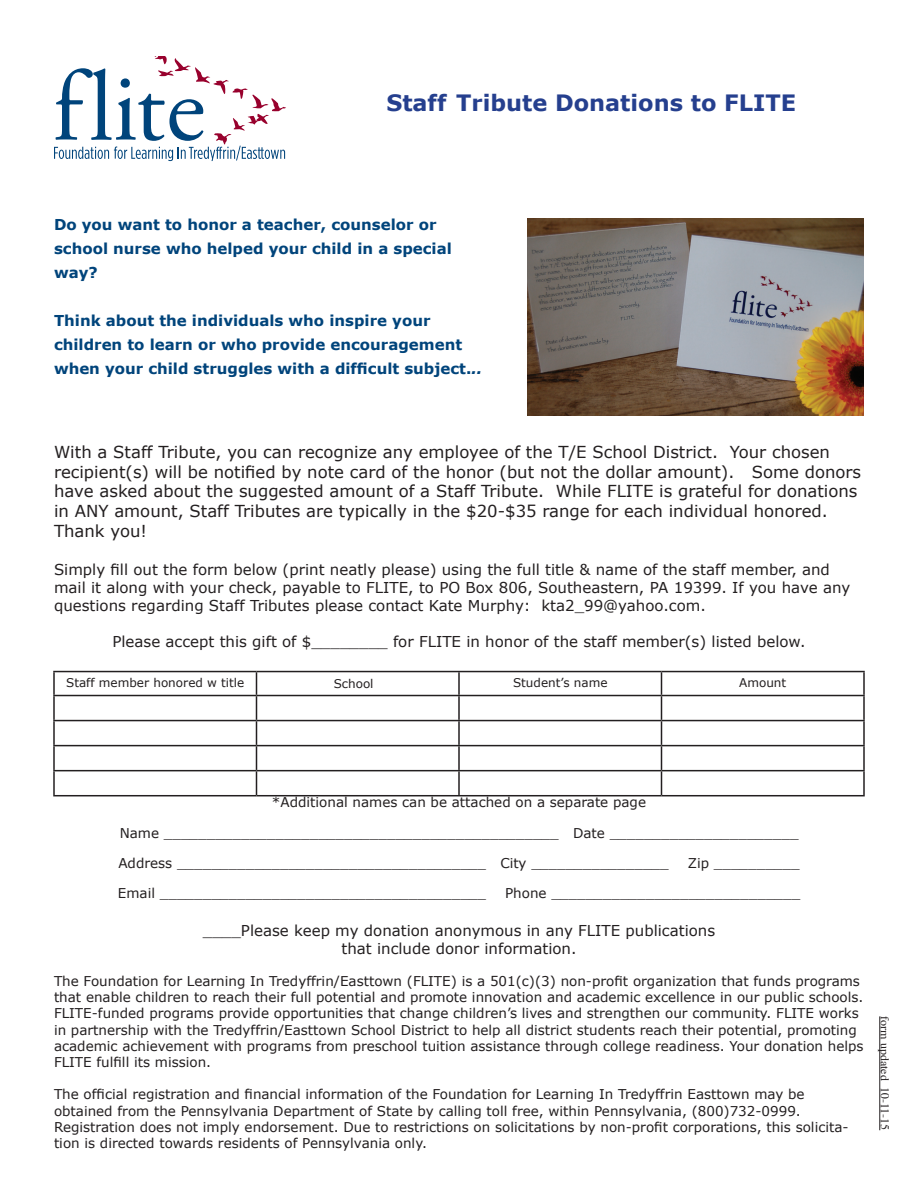
<style>
.page{position:relative;width:918px;height:1188px;background:#fff}
.page>*{position:absolute;margin:0;border:0;box-sizing:border-box;transform-origin:0 0}
.t1{font:700 22.5px "Verdana";color:#253f8e}
.t2{font:16.5px/19.8px "Verdana";color:#231f20}
.t3{font:15px/18px "Verdana";color:#231f20}
.t4{font:700 15px/24px "Verdana";color:#00447b}
.t5{font:13.5px/16.2px "Verdana";color:#231f20}
.t6{font:12px "Verdana";color:#231f20}
.t7{font:12px "Times";color:#231f20}
.s1{font-style:italic}
</style>
<div class="page">
<hr style="left:458px;top:672px;width:2px;height:23px;background:#231f20">
<hr style="left:53px;top:695px;width:203px;height:1px;background:#231f20">
<hr style="left:256px;top:695px;width:203px;height:1px;background:#231f20">
<hr style="left:459px;top:695px;width:203px;height:1px;background:#231f20">
<hr style="left:458px;top:696px;width:2px;height:24px;background:#231f20">
<hr style="left:662px;top:695px;width:203px;height:1px;background:#231f20">
<hr style="left:53px;top:720px;width:203px;height:1px;background:#231f20">
<hr style="left:256px;top:720px;width:203px;height:1px;background:#231f20">
<hr style="left:459px;top:720px;width:203px;height:1px;background:#231f20">
<hr style="left:458px;top:721px;width:2px;height:24px;background:#231f20">
<hr style="left:662px;top:720px;width:203px;height:1px;background:#231f20">
<hr style="left:53px;top:745px;width:203px;height:1px;background:#231f20">
<hr style="left:256px;top:745px;width:203px;height:1px;background:#231f20">
<svg style="left:256px;top:672px;width:1px;height:123px"></svg>
<hr style="left:459px;top:745px;width:203px;height:1px;background:#231f20">
<hr style="left:458px;top:746px;width:2px;height:24px;background:#231f20">
<hr style="left:662px;top:745px;width:203px;height:1px;background:#231f20">
<hr style="left:458px;top:771px;width:2px;height:24px;background:#231f20">
<hr style="left:53px;top:671px;width:203px;height:1px;background:#231f20">
<hr style="left:53px;top:672px;width:2px;height:23px;background:#231f20">
<hr style="left:256px;top:671px;width:203px;height:1px;background:#231f20">
<hr style="left:459px;top:671px;width:203px;height:1px;background:#231f20">
<hr style="left:662px;top:671px;width:203px;height:1px;background:#231f20">
<hr style="left:863px;top:672px;width:2px;height:23px;background:#231f20">
<hr style="left:53px;top:696px;width:2px;height:24px;background:#231f20">
<hr style="left:863px;top:696px;width:2px;height:24px;background:#231f20">
<hr style="left:53px;top:721px;width:2px;height:24px;background:#231f20">
<hr style="left:863px;top:721px;width:2px;height:24px;background:#231f20">
<hr style="left:53px;top:746px;width:2px;height:24px;background:#231f20">
<hr style="left:863px;top:746px;width:2px;height:24px;background:#231f20">
<hr style="left:53px;top:770px;width:203px;height:1px;background:#231f20">
<hr style="left:53px;top:771px;width:2px;height:24px;background:#231f20">
<hr style="left:256px;top:770px;width:203px;height:1px;background:#231f20">
<hr style="left:459px;top:770px;width:203px;height:1px;background:#231f20">
<hr style="left:662px;top:770px;width:203px;height:1px;background:#231f20">
<svg style="left:661px;top:672px;width:1px;height:123px"></svg>
<hr style="left:863px;top:771px;width:2px;height:24px;background:#231f20">
<hr style="left:53px;top:795px;width:203px;height:1px;background:#231f20">
<hr style="left:256px;top:795px;width:203px;height:1px;background:#231f20">
<hr style="left:459px;top:795px;width:203px;height:1px;background:#231f20">
<hr style="left:662px;top:795px;width:203px;height:1px;background:#231f20">
<svg style="left:54px;top:56px;width:232px;height:105px"></svg>
<img style="left:527px;top:218px;width:337px;height:197px">
<hr style="left:879px;top:1016px;width:1px;height:114px;background:#231f20">
<h1 class="t1" style="left:386px;top:87px;width:411px">Staff Tribute Donations to FLITE</h1>
<p class="t4" style="left:54px;top:212px;width:399px">Do you want to honor a teacher, counselor or school nurse who helped your child in a special way?</p>
<p class="t4" style="left:54px;top:308px;width:430px">Think about the individuals who inspire your children to learn or who provide encouragement when your child struggles with a difficult subject.<span class="s1">..</span></p>
<p class="t2" style="left:54px;top:442px;width:809px">With a Staff Tribute, you can recognize any employee of the T/E School District. Your chosen recipient(s) will be notified by note card of the honor (but not the dollar amount). Some donors have asked about the suggested amount of a Staff Tribute. While FLITE is grateful for donations in ANY amount, Staff Tributes are typically in the $20-$35 range for each individual honored.<br>Thank you!</p>
<p class="t3" style="left:54px;top:560px;width:798px">Simply fill out the form below (print neatly please) using the full title &amp; name of the staff member, and mail it along with your check, payable to FLITE, to PO Box 806, Southeastern, PA 19399. If you have any questions regarding Staff Tributes please contact Kate Murphy: kta2_99@yahoo.com.</p>
<p class="t3" style="left:112px;top:632px;width:695px">Please accept this gift of $________ for FLITE in honor of the staff member(s) listed below.</p>
<p class="t6" style="left:66px;top:674px;width:180px">Staff member honored w title</p>
<p class="t6" style="left:334px;top:675px;width:41px">School</p>
<p class="t6" style="left:513px;top:674px;width:96px">Student’s name</p>
<p class="t6" style="left:739px;top:674px;width:49px">Amount</p>
<p class="t5" style="left:272px;top:794px;width:376px">*Additional names can be attached on a separate page</p>
<p class="t5" style="left:120px;top:825px;width:680px">Name ______________________________________________ Date ______________________</p>
<p class="t5" style="left:118px;top:855px;width:552px">Address ____________________________________ City ________________</p>
<p class="t5" style="left:688px;top:855px;width:113px">Zip __________</p>
<p class="t5" style="left:118px;top:885px;width:370px">Email ______________________________________</p>
<p class="t5" style="left:505px;top:885px;width:297px">Phone _____________________________</p>
<p class="t3" style="left:203px;top:921px;width:514px;text-align:center">____Please keep my donation anonymous in any FLITE publications that include donor information.</p>
<p class="t5" style="left:54px;top:973px;width:811px">The Foundation for Learning In Tredyffrin/Easttown (FLITE) is a 501(c)(3) non-profit organization that funds programs that enable children to reach their full potential and promote innovation and academic excellence in our public schools.<br>FLITE-funded programs provide opportunities that change children’s lives and strengthen our community. FLITE works in partnership with the Tredyffrin/Easttown School District to help all district students reach their potential, promoting academic achievement with programs from preschool tuition assistance through college readiness. Your donation helps FLITE fulfill its mission.</p>
<p class="t5" style="left:54px;top:1086px;width:796px">The official registration and financial information of the Foundation for Learning In Tredyffrin Easttown may be obtained from the Pennsylvania Department of State by calling toll free, within Pennsylvania, (800)732-0999.<br>Registration does not imply endorsement. Due to restrictions on solicitations by non-profit corporations, this solicita&shy;tion is directed towards residents of Pennsylvania only.</p>
<p class="t7" style="left:896px;top:1016px;width:115px;rotate:90deg">form updated 10-11-15</p>
</div>
